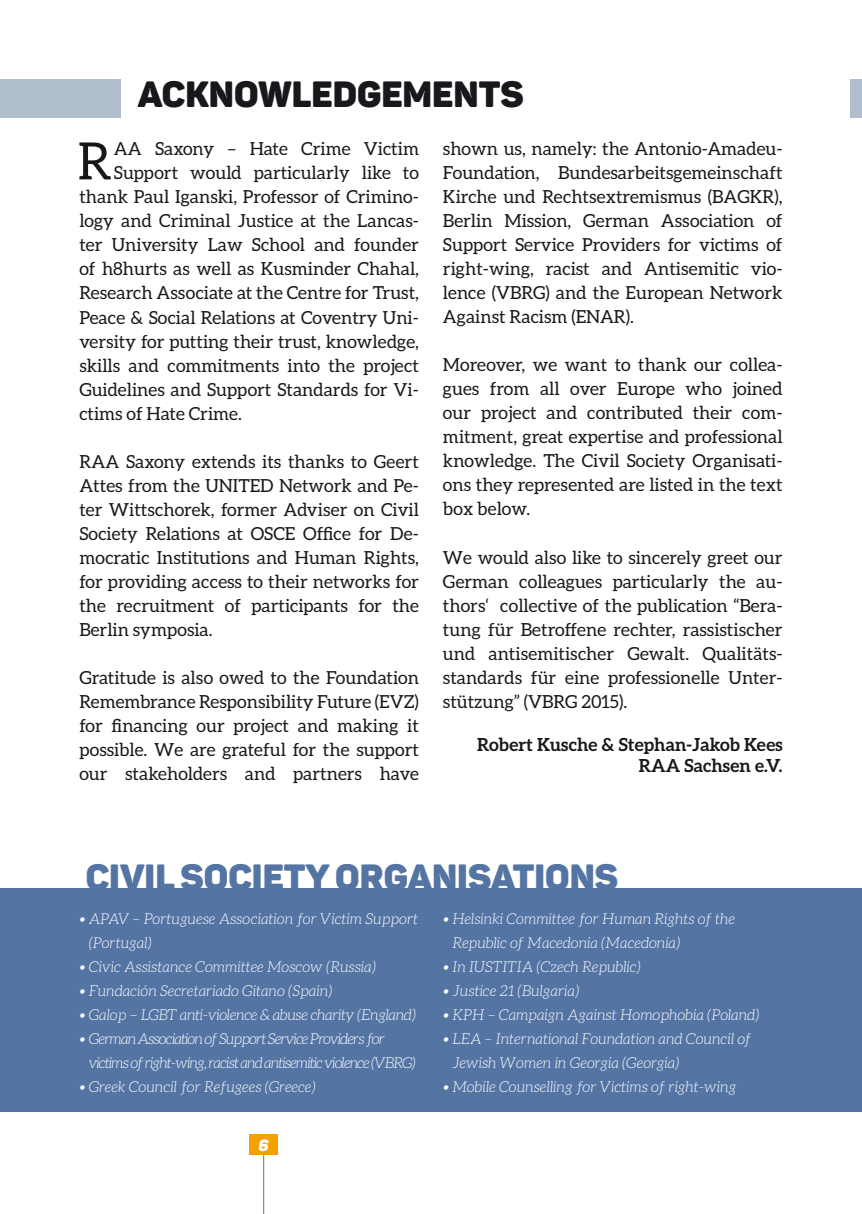
<style>
.page{position:relative;width:862px;height:1214px;background:#fff}
.page>*{position:absolute;margin:0;border:0;box-sizing:border-box;transform-origin:0 0}
.t1{font:51.4px "Aleo";color:#1a171c}
.t2{font:36px "Panton Black Caps";color:#5474a4}
.t3{font:36px "Panton Black Caps";color:#1a171c}
.t4{font:18px/24px "Aleo";color:#1a171c;text-align:justify}
.t5{font:700 18px/21.6px "Aleo";color:#1a171c;text-align:right}
.t6{font:16px "Panton Blackitalic Caps";color:#fff}
.t7{font:italic 300 15px/24px "Aleo";color:#fff}
.t8{font:italic 300 15px/24px "Aleo";letter-spacing:-.06em;color:#fff}
.t9{font:italic 300 15px "Aleo";letter-spacing:-.02em;color:#fff}
</style>
<div class="page">
<hr style="left:263px;top:1151px;width:1px;height:62px;background:#5474a4">
<div style="left:249px;top:1134px;width:29px;height:21px;background:#f59f00"></div>
<div style="left:0;top:79px;width:121px;height:39px;background:#b0bdcc"></div>
<div style="left:0;top:888px;width:862px;height:223px;background:#5474a4"></div>
<div style="left:850px;top:79px;width:12px;height:39px;background:#b0bdcc"></div>
<h2 class="t3" style="left:138px;top:71px;width:387px">ACKNOWLEDGEMENTS</h2>
<h1 class="t1" style="left:78px;top:132px;width:36px">R</h1>
<p class="t4" style="left:114px;top:137px;width:306px">AA Saxony – Hate Crime Victim</p>
<p class="t4" style="left:114px;top:161px;width:306px">Support would particularly like to</p>
<p class="t4" style="left:79px;top:185px;width:341px">thank Paul Iganski, Professor of Crimino-</p>
<p class="t4" style="left:79px;top:209px;width:341px">logy and Criminal Justice at the Lancas-</p>
<p class="t4" style="left:79px;top:233px;width:341px">ter University Law School and founder</p>
<p class="t4" style="left:79px;top:257px;width:341px">of h8hurts as well as Kusminder Chahal,</p>
<p class="t4" style="left:79px;top:281px;width:341px">Research Associate at the Centre for Trust,</p>
<p class="t4" style="left:79px;top:305px;width:341px">Peace &amp; Social Relations at Coventry Uni-</p>
<p class="t4" style="left:79px;top:329px;width:341px">versity for putting their trust, knowledge,</p>
<p class="t4" style="left:79px;top:353px;width:341px">skills and commitments into the project</p>
<p class="t4" style="left:79px;top:377px;width:341px">Guidelines and Support Standards for Vi-</p>
<p class="t4" style="left:79px;top:401px;width:164px">ctims of Hate Crime.</p>
<p class="t4" style="left:79px;top:449px;width:341px">RAA Saxony extends its thanks to Geert Attes from the UNITED Network and Pe&shy;ter Wittschorek, former Adviser on Civil Society Relations at OSCE Office for De&shy;mocratic Institutions and Human Rights, for providing access to their networks for the recruitment of participants for the Berlin symposia.</p>
<p class="t4" style="left:79px;top:665px;width:341px">Gratitude is also owed to the Foundation Remembrance Responsibility Future (EVZ) for financing our project and making it possible. We are grateful for the support our stakeholders and partners have</p>
<p class="t4" style="left:443px;top:137px;width:341px">shown us, namely: the Antonio-Amadeu-Foundation, Bundesarbeitsgemeinschaft Kirche und Rechtsextremismus (BAGKR), Berlin Mission, German Association of Support Service Providers for victims of right-wing, racist and Antisemitic vio&shy;lence (VBRG) and the European Network Against Racism (ENAR).</p>
<p class="t4" style="left:443px;top:353px;width:341px">Moreover, we want to thank our collea&shy;gues from all over Europe who joined our project and contributed their com&shy;mitment, great expertise and professional knowledge. The Civil Society Organisati&shy;ons they represented are listed in the text box below.</p>
<p class="t4" style="left:443px;top:545px;width:341px">We would also like to sincerely greet our German colleagues particularly the au&shy;thors‘ collective of the publication “Bera&shy;tung für Betroffene rechter, rassistischer und antisemitischer Gewalt. Qualitäts&shy;standards für eine professionelle Unter&shy;stützung” (VBRG 2015).</p>
<p class="t5" style="left:477px;top:733px;width:307px">Robert Kusche &amp; Stephan-Jakob Kees<br>RAA Sachsen e.V.</p>
<h2 class="t2" style="left:86px;top:853px;width:534px">CIVIL SOCIETY ORGANISATIONS</h2>
<p class="t7" style="left:89px;top:906px;width:331px;text-indent:-9px">• APAV – Portuguese Association for Victim Support (Portugal)</p>
<p class="t7" style="left:79px;top:954px;width:298px">• Civic Assistance Committee Moscow (Russia)</p>
<p class="t7" style="left:79px;top:978px;width:255px">• Fundación Secretariado Gitano (Spain)</p>
<p class="t9" style="left:79px;top:1006px;width:338px">• Galop – LGBT anti-violence &amp; abuse charity (England)</p>
<p class="t8" style="left:89px;top:1026px;width:329px;text-indent:-9px">• German Association of Support Service Providers for victims of right-wing, racist and antisemitic violence (VBRG)</p>
<p class="t7" style="left:79px;top:1074px;width:238px">• Greek Council for Refugees (Greece)</p>
<p class="t6" style="left:258px;top:1134px;width:12px">6</p>
<p class="t7" style="left:452px;top:906px;width:284px;text-indent:-9px">• Helsinki Committee for Human Rights of the<br>Republic of Macedonia (Macedonia)</p>
<p class="t7" style="left:443px;top:954px;width:199px">• In IUSTITIA (Czech Republic)</p>
<p class="t7" style="left:443px;top:978px;width:138px">• Justice 21 (Bulgaria)</p>
<p class="t7" style="left:443px;top:1002px;width:318px">• KPH – Campaign Against Homophobia (Poland)</p>
<p class="t7" style="left:452px;top:1026px;width:300px;text-indent:-9px">• LEA – International Foundation and Council of<br>Jewish Women in Georgia (Georgia)</p>
<p class="t7" style="left:443px;top:1074px;width:295px">• Mobile Counselling for Victims of right-wing</p>
</div>
